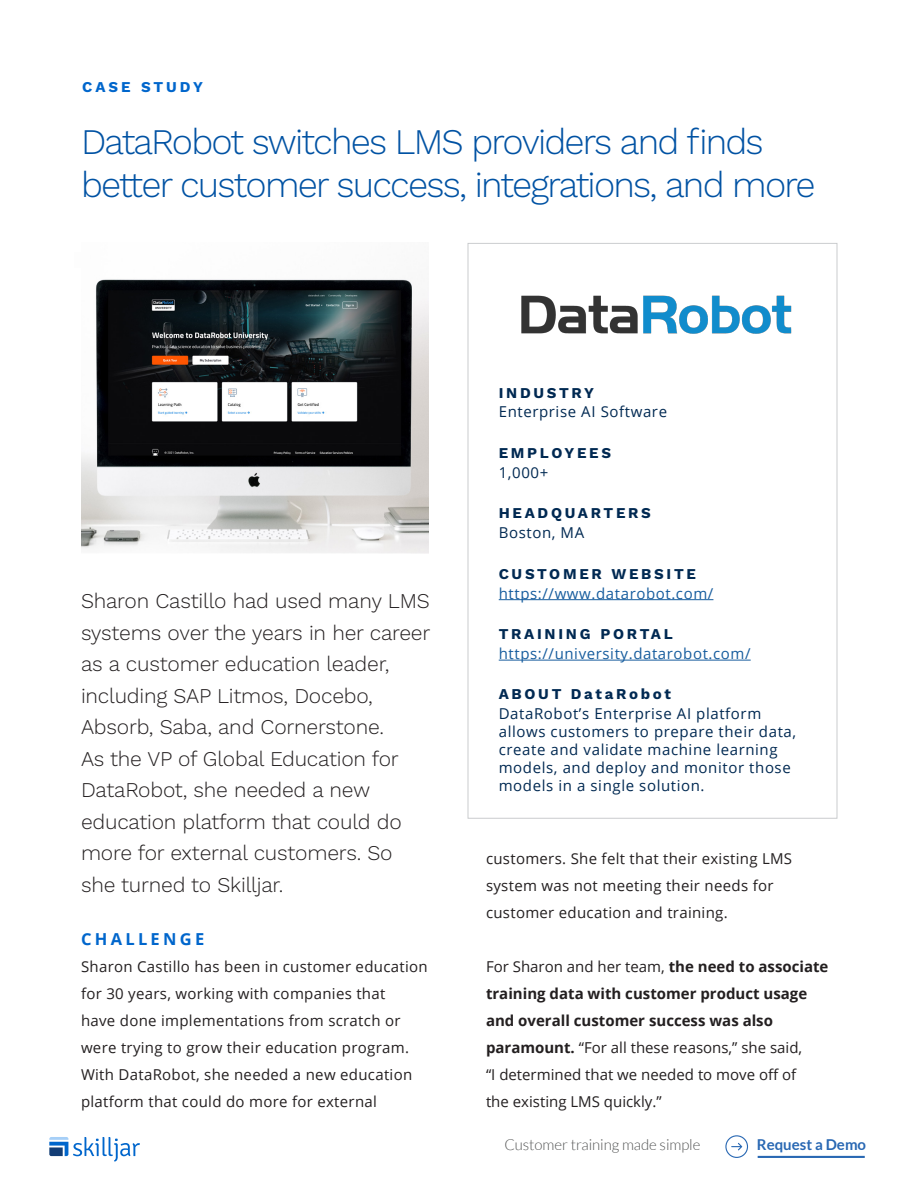
<style>
.page{position:relative;width:918px;height:1188px;background:#fff}
.page>*{position:absolute;margin:0;border:0;box-sizing:border-box;transform-origin:0 0}
.t1{font:300 36px/43.2px "Work Sans";letter-spacing:-.05em;color:#0052a3}
.Opening_Paragraph{font:300 21px/31.5px "Work Sans";letter-spacing:-.01em;color:#231f20}
.Body{font:700 16.5px "Open Sans";letter-spacing:.2em;color:#06c}
.Body-2{font:15px/27px "Open Sans";letter-spacing:.02em;color:#231f20}
.Body-3{font:15px/27px "Open Sans";color:#231f20}
.Box_Answers{font:15px/18px "Open Sans";letter-spacing:.04em;color:#002952}
.Box_Titles{font:700 15px "Work Sans";letter-spacing:.18em;color:#002952}
.Box_Answers-2{font:15px "Open Sans";letter-spacing:.04em;color:#175d9e}
.t2{font:300 15px "Lato";letter-spacing:-.005em;color:#545555}
.t3{font:700 15px "Lato";color:#2968b3}
.t4{font:700 15px "Work Sans";letter-spacing:.2em;color:#06c}
.s1{font-weight:700}
</style>
<div class="page">
<svg style="left:49px;top:1137px;width:91px;height:25px"></svg>
<hr style="left:758px;top:1156px;width:107px;height:2px;background:#2968b3">
<svg style="left:725px;top:1135px;width:23px;height:23px"></svg>
<img style="left:81px;top:279px;width:347px;height:275px">
<img style="left:521px;top:295px;width:271px;height:39px">
<hr style="left:499px;top:599px;width:214px;height:1px;background:#175d9e">
<hr style="left:499px;top:660px;width:252px;height:1px;background:#175d9e">
<p class="t4" style="left:82px;top:79px;width:122px">CASE STUDY</p>
<p class="t1" style="left:81px;top:122px;width:736px">DataRobot switches LMS providers and finds better customer success, integrations, and more</p>
<p class="Opening_Paragraph" style="left:81px;top:586px;width:351px">Sharon Castillo had used many LMS systems over the years in her career as a customer education leader, including SAP Litmos, Docebo,<br>Absorb, Saba, and Cornerstone.<br>As the VP of Global Education for<br>DataRobot, she needed a new education platform that could do more for external customers. So she turned to Skilljar.</p>
<p class="Body" style="left:81px;top:927px;width:125px">CHALLENGE</p>
<p class="Body-2" style="left:81px;top:953px;width:348px">Sharon Castillo has been in customer education for 30 years, working with companies that<br>have done implementations from scratch or were trying to grow their education program.<br>With DataRobot, she needed a new education platform that could do more for external</p>
<p class="Box_Titles" style="left:499px;top:384px;width:97px">INDUSTRY</p>
<p class="Box_Answers" style="left:499px;top:402px;width:170px">Enterprise AI Software</p>
<p class="Box_Titles" style="left:499px;top:444px;width:114px">EMPLOYEES</p>
<p class="Box_Answers" style="left:499px;top:463px;width:51px">1,000+</p>
<p class="Box_Titles" style="left:499px;top:505px;width:154px">HEADQUARTERS</p>
<p class="Box_Answers" style="left:499px;top:523px;width:87px">Boston, MA</p>
<p class="Box_Titles" style="left:499px;top:565px;width:199px">CUSTOMER WEBSITE</p>
<p class="Box_Answers-2" style="left:499px;top:583px;width:216px">https://www.datarobot.com/</p>
<p class="Box_Titles" style="left:499px;top:625px;width:176px">TRAINING PORTAL</p>
<p class="Box_Answers-2" style="left:499px;top:643px;width:253px">https://university.datarobot.com/</p>
<p class="Box_Titles" style="left:499px;top:685px;width:174px">ABOUT DataRobot</p>
<p class="Box_Answers" style="left:499px;top:704px;width:299px">DataRobot’s Enterprise AI platform allows customers to prepare their data, create and validate machine learning models, and deploy and monitor those models in a single solution.</p>
<p class="Body-2" style="left:486px;top:845px;width:308px">customers. She felt that their existing LMS system was not meeting their needs for customer education and training.</p>
<p class="Body-3" style="left:486px;top:953px;width:344px">For Sharon and her team, <span class="s1">the need to associate training data with customer product usage and overall customer success was also paramount.</span> “For all these reasons,” she said,<br>“I determined that we needed to move off of<br>the existing LMS quickly.”</p>
<p class="t2" style="left:504px;top:1137px;width:198px">Customer training made simple</p>
<p class="t3" style="left:757px;top:1136px;width:111px">Request a Demo</p>
</div>
